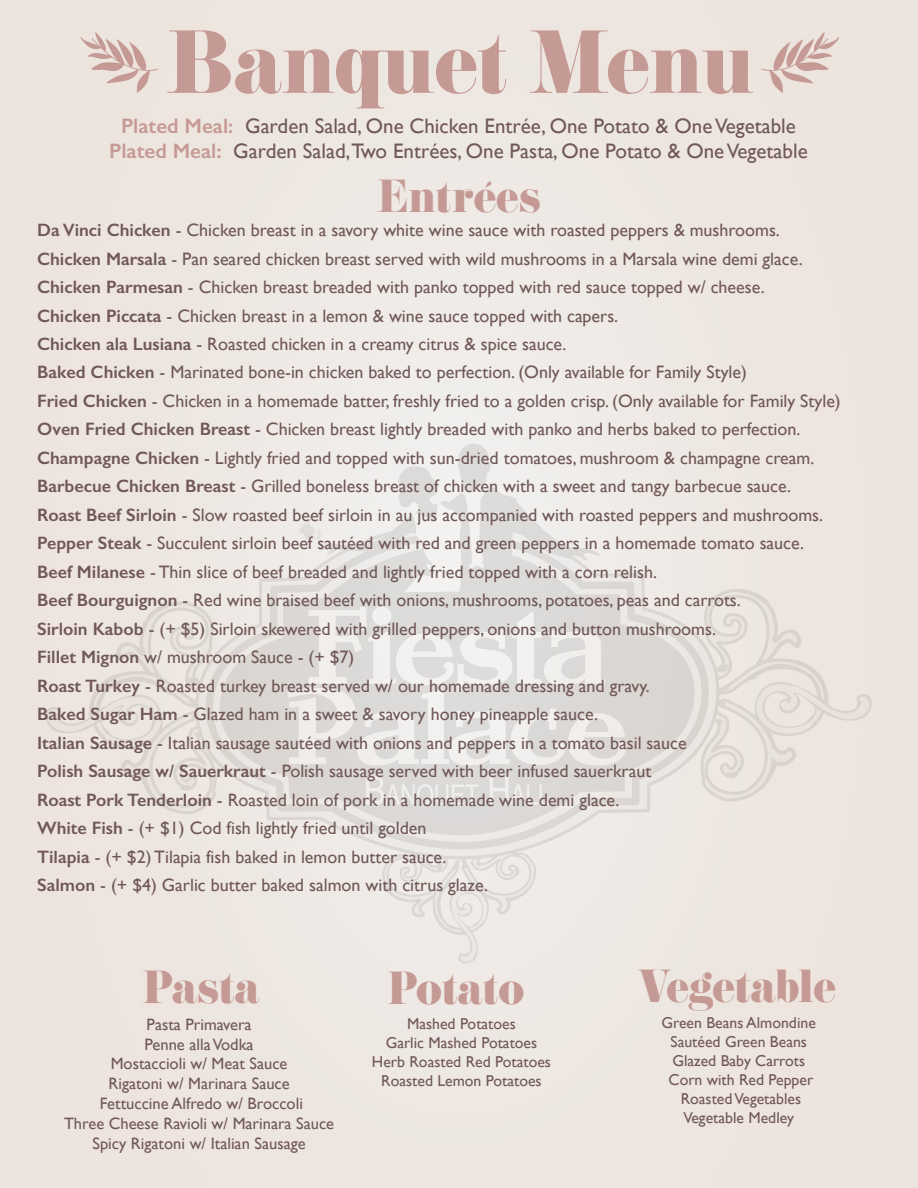
<style>
.page{position:relative;width:918px;height:1188px;background:#ede6e0}
.page>*{position:absolute;margin:0;border:0;box-sizing:border-box;transform-origin:0 0}
.t1{font:78px "Eloquent JF Pro";color:#c69a94}
.t2{font:40.5px "Eloquent JF Pro";color:#c69a94}
.t3{font:21px/25.2px "Gill Sans";color:#705857;text-align:center}
.t4{font:18px/28.5px "Gill Sans";color:#705857}
.t5{font:16.5px/19.8px "Gill Sans";color:#705857;text-align:center}
.t6{font:15.75px/18.9px "Gill Sans";color:#705857;text-align:center}
.s1{font-weight:600;color:#c69a94}
.s2{font-weight:600}
</style>
<div class="page">
<svg style="left:382px;top:859px;width:154px;height:104px"></svg>
<svg style="left:719px;top:589px;width:153px;height:212px"></svg>
<svg style="left:45px;top:601px;width:150px;height:213px"></svg>
<svg style="left:195px;top:594px;width:524px;height:265px"></svg>
<svg style="left:206px;top:594px;width:503px;height:255px"></svg>
<svg style="left:220px;top:574px;width:475px;height:261px;fill:#dbd9d7"></svg>
<svg style="left:274px;top:444px;width:352px;height:362px"></svg>
<svg style="left:80px;top:32px;width:79px;height:61px"></svg>
<svg style="left:761px;top:32px;width:78px;height:61px"></svg>
<h1 class="t1" style="left:167px;top:20px;width:588px">Banquet Menu</h1>
<p class="t3" style="left:109px;top:113px;width:700px"><span class="s1">Plated Meal:</span> Garden Salad, One Chicken Entrée, One Potato &amp; One Vegetable<br><span class="s1">Plated Meal:</span> Garden Salad,Two Entrées, One Pasta, One Potato &amp; One Vegetable</p>
<h2 class="t2" style="left:378px;top:174px;width:165px">Entrées</h2>
<p class="t4" style="left:37px;top:216px;width:805px"><span class="s2">Da Vinci Chicken</span> - Chicken breast in a savory white wine sauce with roasted peppers &amp; mushrooms.<br><span class="s2">Chicken Marsala</span> - Pan seared chicken breast served with wild mushrooms in a Marsala wine demi glace.<br><span class="s2">Chicken Parmesan</span> - Chicken breast breaded with panko topped with red sauce topped w/ cheese.<br><span class="s2">Chicken Piccata</span> - Chicken breast in a lemon &amp; wine sauce topped with capers.<br><span class="s2">Chicken ala Lusiana</span> - Roasted chicken in a creamy citrus &amp; spice sauce.<br><span class="s2">Baked Chicken</span> - Marinated bone-in chicken baked to perfection. (Only available for Family Style)<br><span class="s2">Fried Chicken</span> - Chicken in a homemade batter, freshly fried to a golden crisp. (Only available for Family Style)<br><span class="s2">Oven Fried Chicken Breast</span> - Chicken breast lightly breaded with panko and herbs baked to perfection.<br><span class="s2">Champagne Chicken</span> - Lightly fried and topped with sun-dried tomatoes, mushroom &amp; champagne cream.<br><span class="s2">Barbecue Chicken Breast</span> - Grilled boneless breast of chicken with a sweet and tangy barbecue sauce.<br><span class="s2">Roast Beef Sirloin</span> - Slow roasted beef sirloin in au jus accompanied with roasted peppers and mushrooms.<br><span class="s2">Pepper Steak</span> - Succulent sirloin beef sautéed with red and green peppers in a homemade tomato sauce.<br><span class="s2">Beef Milanese</span> - Thin slice of beef breaded and lightly fried topped with a corn relish.<br><span class="s2">Beef Bourguignon</span> - Red wine braised beef with onions, mushrooms, potatoes, peas and carrots.<br><span class="s2">Sirloin Kabob</span> - (+ $5) Sirloin skewered with grilled peppers, onions and button mushrooms.<br><span class="s2">Fillet Mignon</span> w/ mushroom Sauce - (+ $7)<br><span class="s2">Roast Turkey</span> - Roasted turkey breast served w/ our homemade dressing and gravy.<br><span class="s2">Baked Sugar Ham</span> - Glazed ham in a sweet &amp; savory honey pineapple sauce.<br><span class="s2">Italian Sausage</span> - Italian sausage sautéed with onions and peppers in a tomato basil sauce<br><span class="s2">Polish Sausage w/ Sauerkraut</span> - Polish sausage served with beer infused sauerkraut<br><span class="s2">Roast Pork Tenderloin</span> - Roasted loin of pork in a homemade wine demi glace.<br><span class="s2">White Fish</span> - (+ $1) Cod fish lightly fried until golden<br><span class="s2">Tilapia</span> - (+ $2) Tilapia fish baked in lemon butter sauce.<br><span class="s2">Salmon</span> - (+ $4) Garlic butter baked salmon with citrus glaze.</p>
<h2 class="t2" style="left:143px;top:965px;width:119px">Pasta</h2>
<p class="t5" style="left:64px;top:1014px;width:272px">Pasta Primavera<br>Penne alla Vodka<br>Mostaccioli w/ Meat Sauce<br>Rigatoni w/ Marinara Sauce<br>Fettuccine Alfredo w/ Broccoli<br>Three Cheese Ravioli w/ Marinara Sauce<br>Spicy Rigatoni w/ Italian Sausage</p>
<h2 class="t2" style="left:387px;top:966px;width:139px">Potato</h2>
<p class="t6" style="left:372px;top:1014px;width:181px">Mashed Potatoes<br>Garlic Mashed Potatoes<br>Herb Roasted Red Potatoes<br>Roasted Lemon Potatoes</p>
<h2 class="t2" style="left:638px;top:964px;width:199px">Vegetable</h2>
<p class="t6" style="left:662px;top:1014px;width:156px">Green Beans Almondine<br>Sautéed Green Beans<br>Glazed Baby Carrots<br>Corn with Red Pepper<br>Roasted Vegetables<br>Vegetable Medley</p>
</div>
